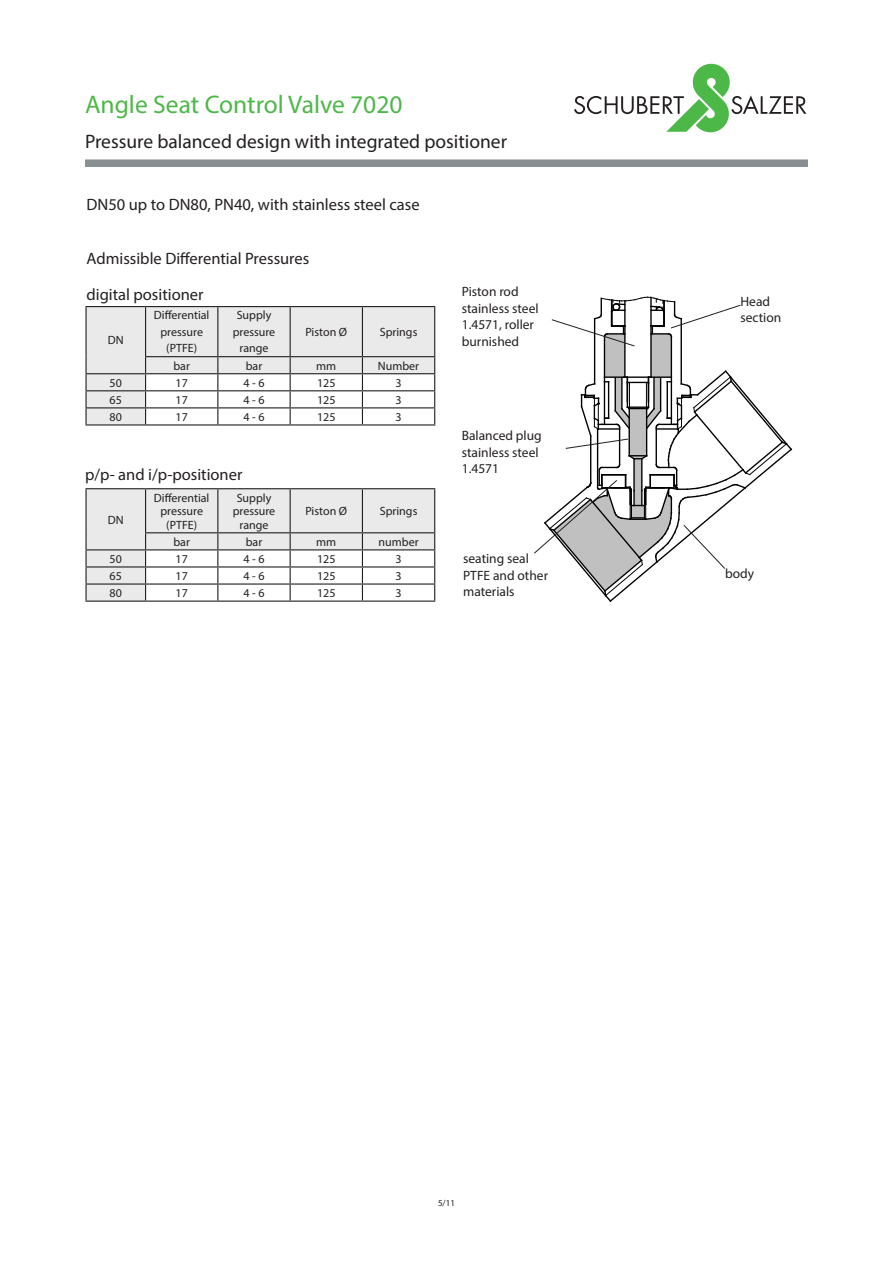
<style>
.page{position:relative;width:893px;height:1263px;background:#fff}
.page>*{position:absolute;margin:0;border:0;box-sizing:border-box;transform-origin:0 0}
.t1{font:25.5px "Myriad Pro";color:#4cb848}
.t2{font:19.5px "Myriad Pro";color:#231f20}
.Überschrift{font:16.5px "Myriad Pro";color:#231f20}
.Text{font:16.5px "Myriad Pro";color:#231f20}
.Text-2{font:13.5px/16.5px "Myriad Pro";color:#231f20}
.Text-3{font:12px/16.5px "Myriad Pro";color:#231f20;text-align:center}
.t3{font:9px "Myriad Pro";color:#231f20}
</style>
<div class="page">
<div style="left:85px;top:159px;width:723px;height:8px;background:#898e90;border:2px solid #898e90"></div>
<svg style="left:574px;top:64px;width:232px;height:68px"></svg>
<svg style="left:534px;top:297px;width:259px;height:305px"></svg>
<hr style="left:85px;top:306px;width:61px;height:1px;background:#231f20">
<hr style="left:146px;top:306px;width:72px;height:1px;background:#231f20">
<hr style="left:218px;top:306px;width:72px;height:1px;background:#231f20">
<hr style="left:290px;top:306px;width:72px;height:1px;background:#231f20">
<hr style="left:362px;top:306px;width:73px;height:1px;background:#231f20">
<svg style="left:85px;top:307px;width:350px;height:118px"></svg>
<hr style="left:85px;top:600px;width:61px;height:2px;background:#231f20">
<hr style="left:146px;top:600px;width:72px;height:2px;background:#231f20">
<hr style="left:218px;top:600px;width:72px;height:2px;background:#231f20">
<hr style="left:290px;top:600px;width:72px;height:2px;background:#231f20">
<hr style="left:362px;top:600px;width:73px;height:2px;background:#231f20">
<hr style="left:85px;top:488px;width:61px;height:1px;background:#231f20">
<hr style="left:146px;top:488px;width:72px;height:1px;background:#231f20">
<hr style="left:218px;top:488px;width:72px;height:1px;background:#231f20">
<hr style="left:290px;top:488px;width:72px;height:1px;background:#231f20">
<hr style="left:362px;top:488px;width:73px;height:1px;background:#231f20">
<svg style="left:85px;top:489px;width:350px;height:112px"></svg>
<p class="t1" style="left:85px;top:89px;width:319px">Angle Seat Control Valve 7020</p>
<p class="t2" style="left:85px;top:129px;width:424px">Pressure balanced design with integrated positioner</p>
<p class="Überschrift" style="left:87px;top:194px;width:335px">DN50 up to DN80, PN40, with stainless steel case</p>
<p class="Überschrift" style="left:87px;top:248px;width:224px">Admissible Differential Pressures</p>
<p class="Text" style="left:87px;top:284px;width:119px">digital positioner</p>
<p class="Text-3" style="left:108px;top:332px;width:17px">DN</p>
<p class="Text-3" style="left:154px;top:307px;width:57px">Differential pressure (PTFE)</p>
<p class="Text-3" style="left:233px;top:307px;width:44px">Supply pressure range</p>
<p class="Text-3" style="left:305px;top:323px;width:43px">Piston Ø</p>
<p class="Text-3" style="left:380px;top:323px;width:39px">Springs</p>
<p class="Text-3" style="left:173px;top:357px;width:18px">bar</p>
<p class="Text-3" style="left:246px;top:357px;width:18px">bar</p>
<p class="Text-3" style="left:316px;top:357px;width:22px">mm</p>
<p class="Text-3" style="left:378px;top:357px;width:43px">Number</p>
<p class="Text-3" style="left:110px;top:374px;width:14px">50</p>
<p class="Text-3" style="left:176px;top:374px;width:14px">17</p>
<p class="Text-3" style="left:243px;top:374px;width:23px">4 - 6</p>
<p class="Text-3" style="left:317px;top:374px;width:20px">125</p>
<p class="Text-3" style="left:395px;top:374px;width:8px">3</p>
<p class="Text-3" style="left:110px;top:391px;width:14px">65</p>
<p class="Text-3" style="left:176px;top:391px;width:14px">17</p>
<p class="Text-3" style="left:243px;top:391px;width:23px">4 - 6</p>
<p class="Text-3" style="left:317px;top:391px;width:20px">125</p>
<p class="Text-3" style="left:395px;top:391px;width:8px">3</p>
<p class="Text-3" style="left:110px;top:408px;width:14px">80</p>
<p class="Text-3" style="left:176px;top:408px;width:14px">17</p>
<p class="Text-3" style="left:243px;top:408px;width:23px">4 - 6</p>
<p class="Text-3" style="left:317px;top:408px;width:20px">125</p>
<p class="Text-3" style="left:395px;top:408px;width:8px">3</p>
<p class="Text" style="left:85px;top:464px;width:159px">p/p- and i/p-positioner</p>
<p class="Text-3" style="left:108px;top:511px;width:17px">DN</p>
<p class="Text-3" style="left:154px;top:491px;width:57px;line-height:13.5px">Differential pressure (PTFE)</p>
<p class="Text-3" style="left:233px;top:491px;width:44px;line-height:13.5px">Supply pressure range</p>
<p class="Text-3" style="left:305px;top:503px;width:43px">Piston Ø</p>
<p class="Text-3" style="left:380px;top:503px;width:39px">Springs</p>
<p class="Text-3" style="left:173px;top:533px;width:18px">bar</p>
<p class="Text-3" style="left:246px;top:533px;width:18px">bar</p>
<p class="Text-3" style="left:316px;top:533px;width:22px">mm</p>
<p class="Text-3" style="left:379px;top:533px;width:42px">number</p>
<p class="Text-3" style="left:110px;top:550px;width:14px">50</p>
<p class="Text-3" style="left:176px;top:550px;width:14px">17</p>
<p class="Text-3" style="left:243px;top:550px;width:23px">4 - 6</p>
<p class="Text-3" style="left:317px;top:550px;width:20px">125</p>
<p class="Text-3" style="left:395px;top:550px;width:8px">3</p>
<p class="Text-3" style="left:110px;top:567px;width:14px">65</p>
<p class="Text-3" style="left:176px;top:567px;width:14px">17</p>
<p class="Text-3" style="left:243px;top:567px;width:23px">4 - 6</p>
<p class="Text-3" style="left:317px;top:567px;width:20px">125</p>
<p class="Text-3" style="left:395px;top:567px;width:8px">3</p>
<p class="Text-3" style="left:110px;top:584px;width:14px">80</p>
<p class="Text-3" style="left:176px;top:584px;width:14px">17</p>
<p class="Text-3" style="left:243px;top:584px;width:23px">4 - 6</p>
<p class="Text-3" style="left:317px;top:584px;width:20px">125</p>
<p class="Text-3" style="left:395px;top:584px;width:8px">3</p>
<p class="Text-2" style="left:462px;top:283px;width:78px">Piston rod stainless steel<br>1.4571, roller burnished</p>
<p class="Text-2" style="left:462px;top:427px;width:82px">Balanced plug</p>
<p class="Text-2" style="left:462px;top:444px;width:78px">stainless steel<br>1.4571</p>
<p class="Text-2" style="left:463px;top:550px;width:86px">seating seal<br>PTFE and other materials</p>
<p class="Text-2" style="left:740px;top:292px;width:42px">Head section</p>
<p class="Text-2" style="left:725px;top:565px;width:31px">body</p>
<p class="t3" style="left:438px;top:1197px;width:18px">5/11</p>
</div>
